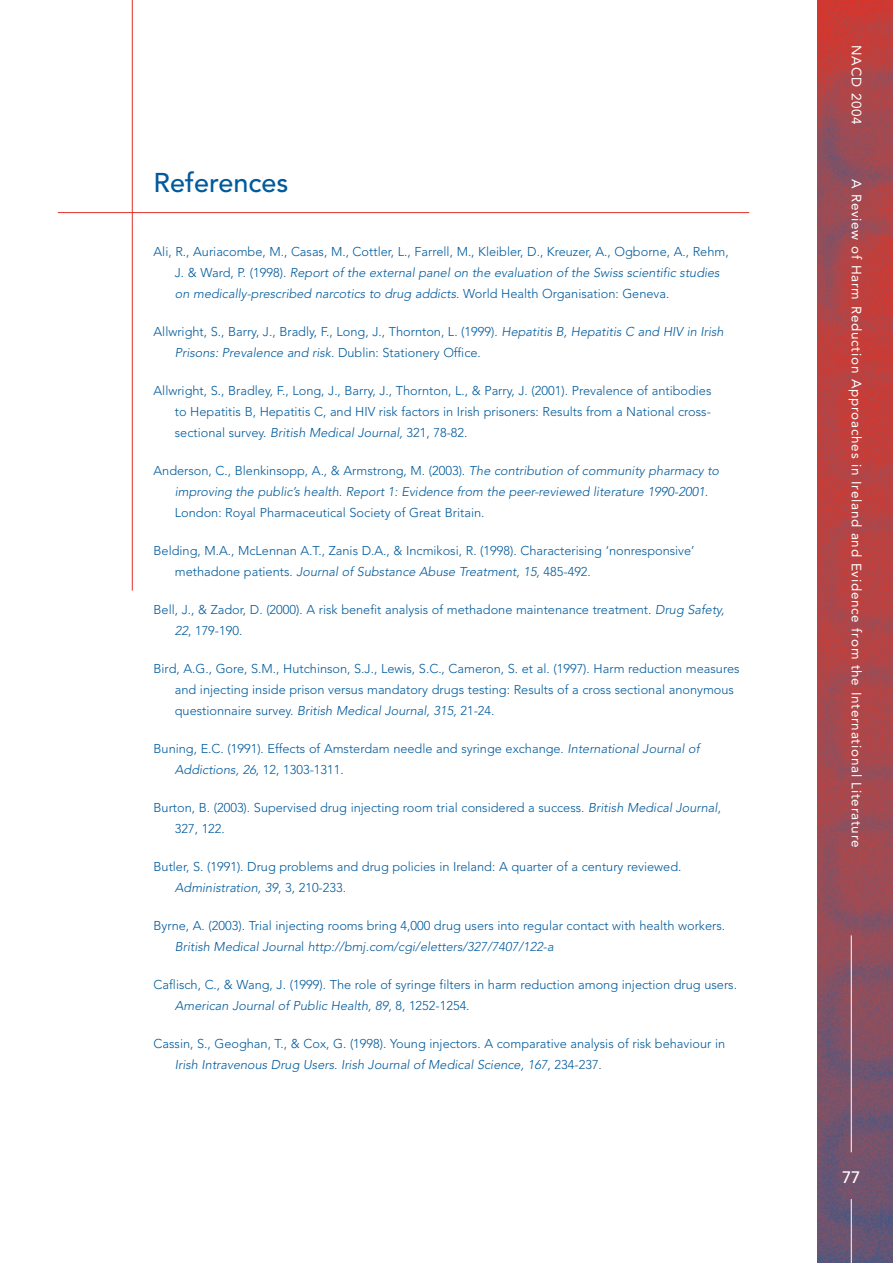
<style>
.page{position:relative;width:893px;height:1263px;background:#fff}
.page>*{position:absolute;margin:0;border:0;box-sizing:border-box;transform-origin:0 0}
.t1{font:500 27px "Avenir";color:#005a9c}
.t2{font:500 16.5px "Avenir";color:#fff}
.t3{font:13.5px "Avenir";letter-spacing:.055em;color:#fff}
.t4{font:300 12.75px/21px "Avenir";color:#005a9c}
.t5{font:italic 300 12.75px/21px "Avenir";color:#005a9c}
.s1{font-style:italic}
.s2{font-style:normal}
</style>
<div class="page">
<img style="left:817px;top:0;width:75px;height:1263px">
<hr style="left:58px;top:212px;width:691px;height:1px;background:#e03127">
<hr style="left:132px;top:0;width:1px;height:591px;background:#e03127">
<hr style="left:850px;top:1199px;width:1px;height:64px;background:#fff">
<hr style="left:850px;top:935px;width:1px;height:217px;background:#fff">
<h1 class="t1" style="left:153px;top:171px;width:137px">References</h1>
<p class="t4" style="left:175px;top:242px;width:555px;text-indent:-21px">Ali, R., Auriacombe, M., Casas, M., Cottler, L., Farrell, M., Kleibler, D., Kreuzer, A., Ogborne, A., Rehm,<br>J. &amp; Ward, P. (1998). <span class="s1">Report of the external panel on the evaluation of the Swiss scientific studies on medically-prescribed narcotics to drug addicts</span>. World Health Organisation: Geneva.</p>
<p class="t4" style="left:175px;top:322px;width:550px;text-indent:-21px">Allwright, S., Barry, J., Bradly, F., Long, J., Thornton, L. (1999). <span class="s1">Hepatitis B, Hepatitis C and HIV in Irish<br>Prisons: Prevalence and risk.</span> Dublin: Stationery Office.</p>
<p class="t4" style="left:175px;top:381px;width:538px;text-align:justify;text-indent:-21px">Allwright, S., Bradley, F., Long, J., Barry, J., Thornton, L., &amp; Parry, J. (2001). Prevalence of antibodies to Hepatitis B, Hepatitis C, and HIV risk factors in Irish prisoners: Results from a National cross&shy;sectional survey. <span class="s1">British Medical Journal,</span> 321, 78-82.</p>
<p class="t5" style="left:175px;top:461px;width:546px;text-indent:-21px"><span class="s2">Anderson, C., Blenkinsopp, A., &amp; Armstrong, M. (2003).</span> The contribution of community pharmacy to improving the public’s health. Report 1: Evidence from the peer-reviewed literature 1990-2001.</p>
<p class="t4" style="left:175px;top:503px;width:311px">London: Royal Pharmaceutical Society of Great Britain.</p>
<p class="t4" style="left:175px;top:541px;width:521px;text-indent:-21px">Belding, M.A., McLennan A.T., Zanis D.A., &amp; Incmikosi, R. (1998). Characterising ‘nonresponsive’ methadone patients. <span class="s1">Journal of Substance Abuse Treatment, 15,</span> 485-492.</p>
<p class="t4" style="left:175px;top:600px;width:551px;text-indent:-21px">Bell, J., &amp; Zador, D. (2000). A risk benefit analysis of methadone maintenance treatment. <span class="s1">Drug Safety,<br>22</span>, 179-190.</p>
<p class="t4" style="left:175px;top:659px;width:566px;text-indent:-21px">Bird, A.G., Gore, S.M., Hutchinson, S.J., Lewis, S.C., Cameron, S. et al. (1997). Harm reduction measures and injecting inside prison versus mandatory drugs testing: Results of a cross sectional anonymous questionnaire survey. <span class="s1">British Medical Journal, 315,</span> 21-24.</p>
<p class="t4" style="left:175px;top:739px;width:526px;text-indent:-21px">Buning, E.C. (1991). Effects of Amsterdam needle and syringe exchange. <span class="s1">International Journal of<br>Addictions, 26</span>, 12, 1303-1311.</p>
<p class="t4" style="left:175px;top:798px;width:547px;text-indent:-21px">Burton, B. (2003). Supervised drug injecting room trial considered a success. <span class="s1">British Medical Journal</span>,<br>327, 122.</p>
<p class="t4" style="left:175px;top:857px;width:508px;text-indent:-21px">Butler, S. (1991). Drug problems and drug policies in Ireland: A quarter of a century reviewed.<br><span class="s1">Administration, 39</span>, 3, 210-233.</p>
<p class="t4" style="left:175px;top:916px;width:552px;text-indent:-21px">Byrne, A. (2003). Trial injecting rooms bring 4,000 drug users into regular contact with health workers.<br><span class="s1">British Medical Journa</span>l <span class="s1">http://bmj.com/cgi/eletters/327/7407/122-a</span></p>
<p class="t4" style="left:175px;top:975px;width:563px;text-indent:-21px">Caflisch, C., &amp; Wang, J. (1999). The role of syringe filters in harm reduction among injection drug users.<br><span class="s1">American Journal of Public Health, 89</span>, 8, 1252-1254.</p>
<p class="t4" style="left:175px;top:1034px;width:552px;text-indent:-21px">Cassin, S., Geoghan, T., &amp; Cox, G. (1998). Young injectors. A comparative analysis of risk behaviour in<br><span class="s1">Irish Intravenous Drug Users. Irish Journal of Medical Science, 167</span>, 234-237.</p>
<p class="t3" style="left:862px;top:45px;width:81px;rotate:90deg">NACD 2004</p>
<p class="t3" style="left:862px;top:179px;width:670px;rotate:90deg">A Review of Harm Reduction Approaches in Ireland and Evidence from the International Literature</p>
<p class="t2" style="left:842px;top:1171px;width:20px">77</p>
</div>
